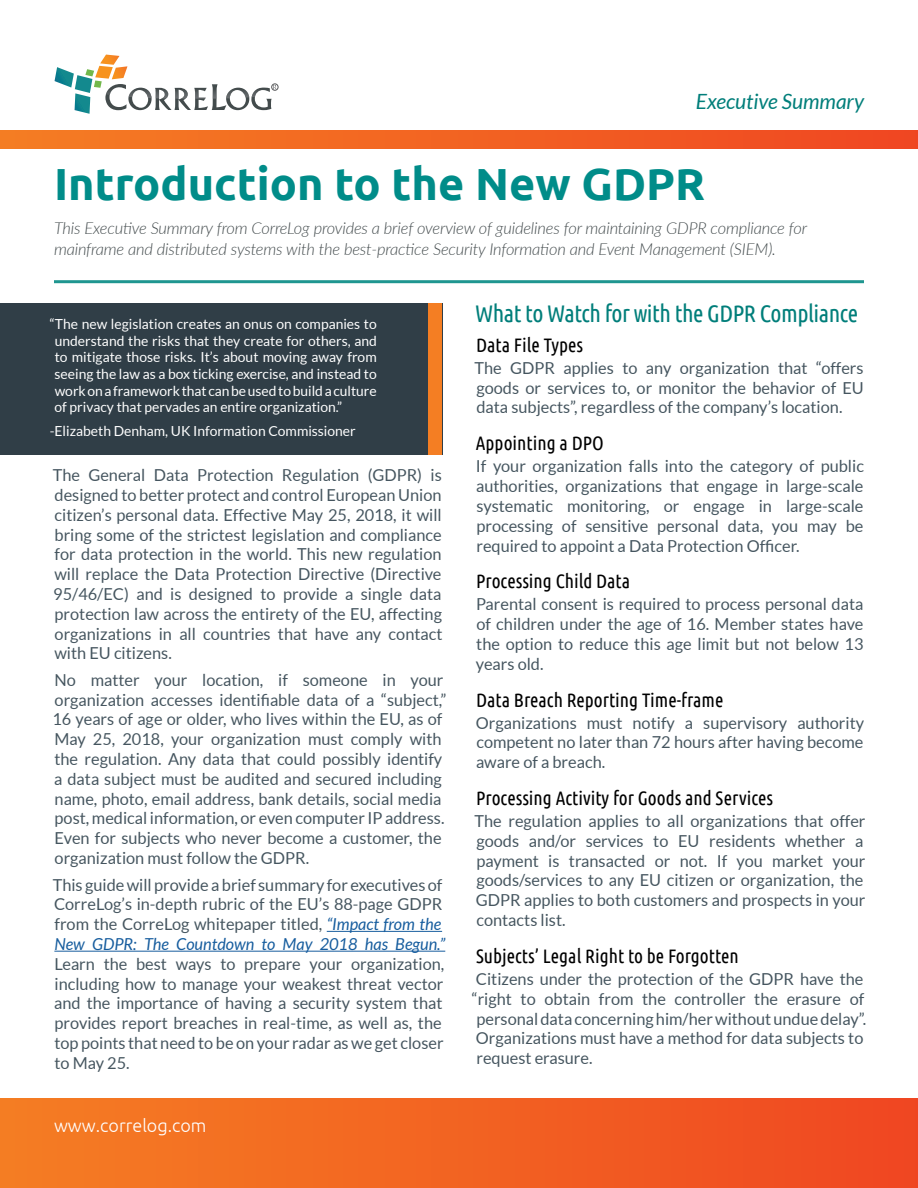
<style>
.page{position:relative;width:918px;height:1188px;background:#fff}
.page>*{position:absolute;margin:0;border:0;box-sizing:border-box;transform-origin:0 0}
.Title_of_Datasheet{font:700 45px "Ubuntu";color:#008c89}
.Text_-_Franklin_Goth{font:24px "Ubuntu Condensed";letter-spacing:-.02em;color:#007e7a}
.Subhead_-_Ubuntu_bol{font:italic 21px "Lato";color:#007e7a}
.Text_-_Franklin_Goth-2{font:19.5px "Ubuntu Condensed";color:#000}
.t1{font:300 18px "Ubuntu";color:#fff}
.Text_-_Franklin_Goth-3{font:16.5px/19.8px "Lato";color:#45555f;text-align:justify}
.Document_Header_-_Fr{font:italic 300 16.5px/21px "Lato";letter-spacing:-.01em;color:#444c4e}
.Pull_quote{font:13.8px/16.6px "Lato";color:#fff;text-align:justify}
.s1{font-style:italic;color:#175d9e}
</style>
<div class="page">
<hr style="left:327px;top:931px;width:115px;height:1px;background:#175d9e">
<hr style="left:54px;top:951px;width:391px;height:1px;background:#175d9e">
<div style="left:0;top:303px;width:442px;height:151px;background:#303e47"></div>
<div style="left:429px;top:303px;width:13px;height:151px;background:#f47e23"></div>
<svg style="left:55px;top:55px;width:223px;height:59px"></svg>
<div style="left:0;top:131px;width:918px;height:17px;background:linear-gradient(to right,#f57e23,#f04722)"></div>
<hr style="left:54px;top:280px;width:810px;height:3px;background:#1f9690">
<div style="left:0;top:1098px;width:918px;height:90px;background:linear-gradient(to right,#f57e23,#f04722)"></div>
<p class="Subhead_-_Ubuntu_bol" style="left:696px;top:89px;width:170px">Executive Summary</p>
<p class="Title_of_Datasheet" style="left:54px;top:156px;width:653px">Introduction to the New GDPR</p>
<p class="Document_Header_-_Fr" style="left:54px;top:217px;width:755px">This Executive Summary from CorreLog provides a brief overview of guidelines for maintaining GDPR compliance for mainframe and distributed systems with the best-practice Security Information and Event Management (SIEM).</p>
<p class="Pull_quote" style="left:54px;top:316px;width:324px;text-indent:-5px">“The new legislation creates an onus on companies to understand the risks that they create for others, and to mitigate those risks. It’s about moving away from seeing the law as a box ticking exercise, and instead to work on a framework that can be used to build a culture of privacy that pervades an entire organization.”</p>
<p class="Pull_quote" style="left:50px;top:422px;width:308px">-Elizabeth Denham, UK Information Commissioner</p>
<p class="Text_-_Franklin_Goth-3" style="left:53px;top:465px;width:391px">The General Data Protection Regulation (GDPR) is designed to better protect and control European Union citizen’s personal data. Effective May 25, 2018, it will bring some of the strictest legislation and compliance for data protection in the world. This new regulation will replace the Data Protection Directive (Directive 95/46/EC) and is designed to provide a single data protection law across the entirety of the EU, affecting organizations in all countries that have any contact with EU citizens.</p>
<p class="Text_-_Franklin_Goth-3" style="left:52px;top:670px;width:395px;text-align:left">No matter your location, if someone in your organization accesses identifiable data of a “subject,” 16 years of age or older, who lives within the EU, as of May 25, 2018, your organization must comply with the regulation. Any data that could possibly identify a data subject must be audited and secured including name, photo, email address, bank details, social media post, medical information, or even computer IP address.<br>Even for subjects who never become a customer, the organization must follow the GDPR.</p>
<p class="Text_-_Franklin_Goth-3" style="left:53px;top:875px;width:394px;text-align:left">This guide will provide a brief summary for executives of CorreLog’s in-depth rubric of the EU’s 88-page GDPR from the CorreLog whitepaper titled, <span class="s1">“Impact from the New GDPR: The Countdown to May 2018 has Begun.” </span>Learn the best ways to prepare your organization, including how to manage your weakest threat vector and the importance of having a security system that provides report breaches in real-time, as well as, the top points that need to be on your radar as we get closer to May 25.</p>
<p class="t1" style="left:54px;top:1115px;width:154px">www.correlog.com</p>
<p class="Text_-_Franklin_Goth" style="left:475px;top:298px;width:385px">What to Watch for with the GDPR Compliance</p>
<p class="Text_-_Franklin_Goth-2" style="left:476px;top:333px;width:108px">Data File Types</p>
<p class="Text_-_Franklin_Goth-3" style="left:475px;top:358px;width:391px">The GDPR applies to any organization that “offers goods or services to, or monitor the behavior of EU data subjects”, regardless of the company’s location.</p>
<p class="Text_-_Franklin_Goth-2" style="left:476px;top:431px;width:129px">Appointing a DPO</p>
<p class="Text_-_Franklin_Goth-3" style="left:476px;top:456px;width:390px">If your organization falls into the category of public authorities, organizations that engage in large-scale systematic monitoring, or engage in large-scale processing of sensitive personal data, you may be required to appoint a Data Protection Officer.</p>
<p class="Text_-_Franklin_Goth-2" style="left:476px;top:569px;width:155px">Processing Child Data</p>
<p class="Text_-_Franklin_Goth-3" style="left:476px;top:594px;width:389px">Parental consent is required to process personal data of children under the age of 16. Member states have the option to reduce this age limit but not below 13 years old.</p>
<p class="Text_-_Franklin_Goth-2" style="left:476px;top:688px;width:249px">Data Breach Reporting Time-frame</p>
<p class="Text_-_Franklin_Goth-3" style="left:476px;top:713px;width:390px">Organizations must notify a supervisory authority competent no later than 72 hours after having become aware of a breach.</p>
<p class="Text_-_Franklin_Goth-2" style="left:476px;top:786px;width:299px">Processing Activity for Goods and Services</p>
<p class="Text_-_Franklin_Goth-3" style="left:475px;top:811px;width:392px;text-align:left">The regulation applies to all organizations that offer goods and/or services to EU residents whether a payment is transacted or not. If you market your goods/services to any EU citizen or organization, the GDPR applies to both customers and prospects in your contacts list.</p>
<p class="Text_-_Franklin_Goth-2" style="left:476px;top:944px;width:264px">Subjects’ Legal Right to be Forgotten</p>
<p class="Text_-_Franklin_Goth-3" style="left:472px;top:969px;width:396px;text-align:left">Citizens under the protection of the GDPR have the “right to obtain from the controller the erasure of personal data concerning him/her without undue delay”.<br>Organizations must have a method for data subjects to request erasure.</p>
</div>
